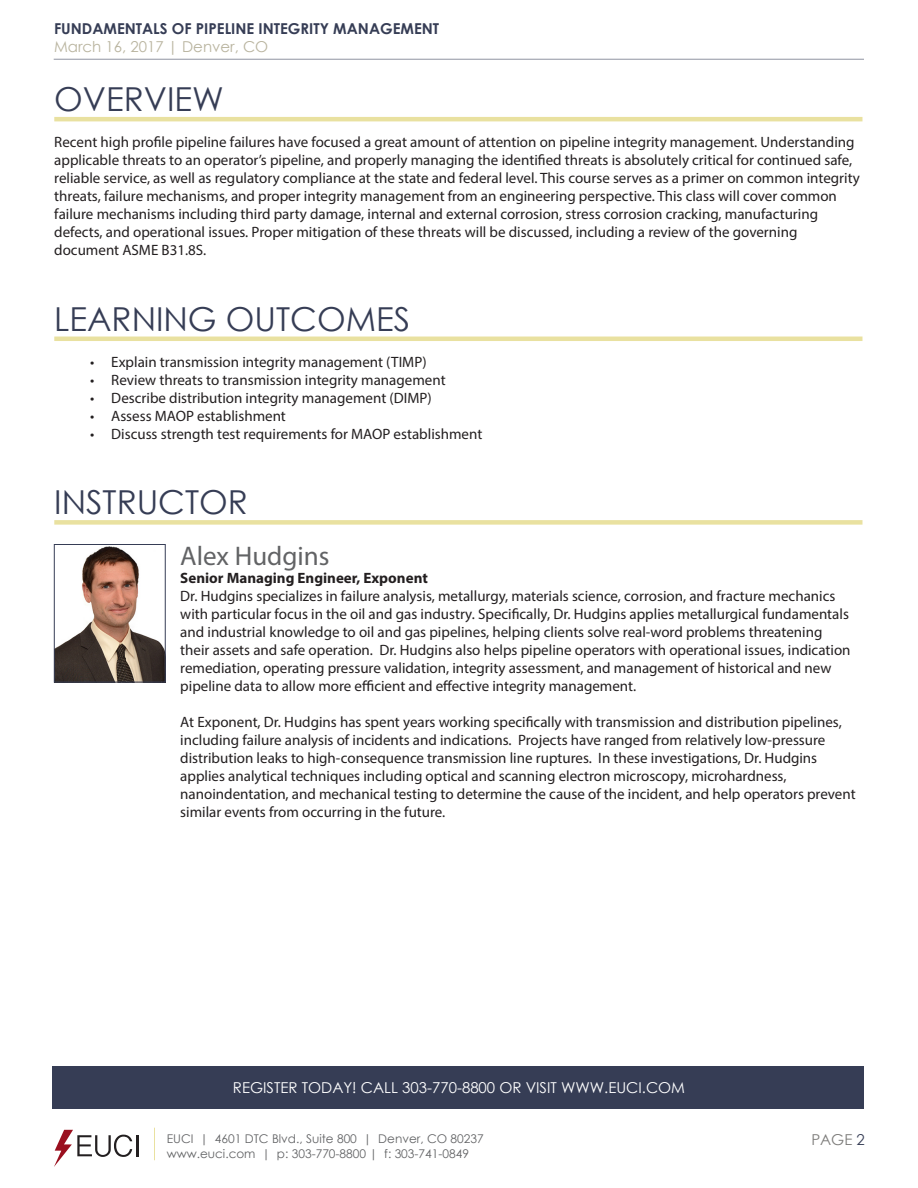
<style>
.page{position:relative;width:918px;height:1188px;background:#fff}
.page>*{position:absolute;margin:0;border:0;box-sizing:border-box;transform-origin:0 0}
.New_Header{font:33px "Century Gothic";color:#363d55}
.Speaker_name{font:27px "Myriad Pro";color:#626365}
.t1{font:15px/18px "Myriad Pro";color:#231f20}
.t2{font:15px "Century Gothic";color:#fff}
.t3{font:700 15px "Century Gothic";color:#363d55}
.t4{font:700 15px "Myriad Pro";color:#231f20}
.t5{font:15px "Century Gothic";color:#b9b49f}
.t6{font:15px "Century Gothic";color:#7d7c7a}
.t7{font:12px "Century Gothic";color:#626365}
.s1{color:#363d55}
</style>
<div class="page">
<hr style="left:54px;top:59px;width:810px;height:1px;background:#363d55">
<hr style="left:137px;top:1135px;width:2px;height:21px;background:#231f20">
<svg style="left:54px;top:1130px;width:78px;height:37px"></svg>
<hr style="left:154px;top:1128px;width:1px;height:32px;background:#e9e1a0">
<hr style="left:54px;top:117px;width:808px;height:4px;background:#e9e1a0">
<hr style="left:54px;top:337px;width:808px;height:4px;background:#e9e1a0">
<div style="left:54px;top:520px;width:808px;height:5px;background:#e9e1a0"></div>
<div style="left:52px;top:1066px;width:812px;height:43px;background:#363d55"></div>
<img style="left:56px;top:546px;width:108px;height:134px">
<div style="left:54px;top:544px;width:112px;height:138px;border:1px solid #363d55"></div>
<p class="t3" style="left:54px;top:17px;width:387px">FUNDAMENTALS OF PIPELINE INTEGRITY MANAGEMENT</p>
<p class="t5" style="left:54px;top:36px;width:216px">March 16, 2017 | Denver, CO</p>
<p class="New_Header" style="left:54px;top:76px;width:171px">OVERVIEW</p>
<p class="t1" style="left:54px;top:133px;width:807px">Recent high profile pipeline failures have focused a great amount of attention on pipeline integrity management. Understanding applicable threats to an operator’s pipeline, and properly managing the identified threats is absolutely critical for continued safe, reliable service, as well as regulatory compliance at the state and federal level. This course serves as a primer on common integrity threats, failure mechanisms, and proper integrity management from an engineering perspective. This class will cover common failure mechanisms including third party damage, internal and external corrosion, stress corrosion cracking, manufacturing defects, and operational issues. Proper mitigation of these threats will be discussed, including a review of the governing document ASME B31.8S.</p>
<p class="New_Header" style="left:54px;top:296px;width:357px">LEARNING OUTCOMES</p>
<p class="t1" style="left:90px;top:352px;width:338px">• Explain transmission integrity management (TIMP)</p>
<p class="t1" style="left:90px;top:370px;width:357px">• Review threats to transmission integrity management</p>
<p class="t1" style="left:90px;top:388px;width:343px">• Describe distribution integrity management (DIMP)</p>
<p class="t1" style="left:90px;top:406px;width:197px">• Assess MAOP establishment</p>
<p class="t1" style="left:90px;top:424px;width:394px">• Discuss strength test requirements for MAOP establishment</p>
<p class="New_Header" style="left:54px;top:479px;width:195px">INSTRUCTOR</p>
<p class="Speaker_name" style="left:180px;top:539px;width:151px">Alex Hudgins</p>
<p class="t4" style="left:180px;top:568px;width:249px">Senior Managing Engineer, Exponent</p>
<p class="t1" style="left:180px;top:586px;width:672px">Dr. Hudgins specializes in failure analysis, metallurgy, materials science, corrosion, and fracture mechanics with particular focus in the oil and gas industry. Specifically, Dr. Hudgins applies metallurgical fundamentals and industrial knowledge to oil and gas pipelines, helping clients solve real-word problems threatening their assets and safe operation. Dr. Hudgins also helps pipeline operators with operational issues, indication remediation, operating pressure validation, integrity assessment, and management of historical and new pipeline data to allow more efficient and effective integrity management.</p>
<p class="t1" style="left:180px;top:712px;width:677px">At Exponent, Dr. Hudgins has spent years working specifically with transmission and distribution pipelines, including failure analysis of incidents and indications. Projects have ranged from relatively low-pressure distribution leaks to high-consequence transmission line ruptures. In these investigations, Dr. Hudgins applies analytical techniques including optical and scanning electron microscopy, microhardness, nanoindentation, and mechanical testing to determine the cause of the incident, and help operators prevent similar events from occurring in the future.</p>
<p class="t2" style="left:233px;top:1077px;width:454px">REGISTER TODAY! CALL 303-770-8800 OR VISIT WWW.EUCI.COM</p>
<p class="t7" style="left:167px;top:1130px;width:318px">EUCI | 4601 DTC Blvd., Suite 800 | Denver, CO 80237</p>
<p class="t6" style="left:811px;top:1129px;width:55px">PAGE <span class="s1">2</span></p>
<p class="t7" style="left:167px;top:1145px;width:304px">www.euci.com | p: 303-770-8800 | f: 303-741-0849</p>
</div>
